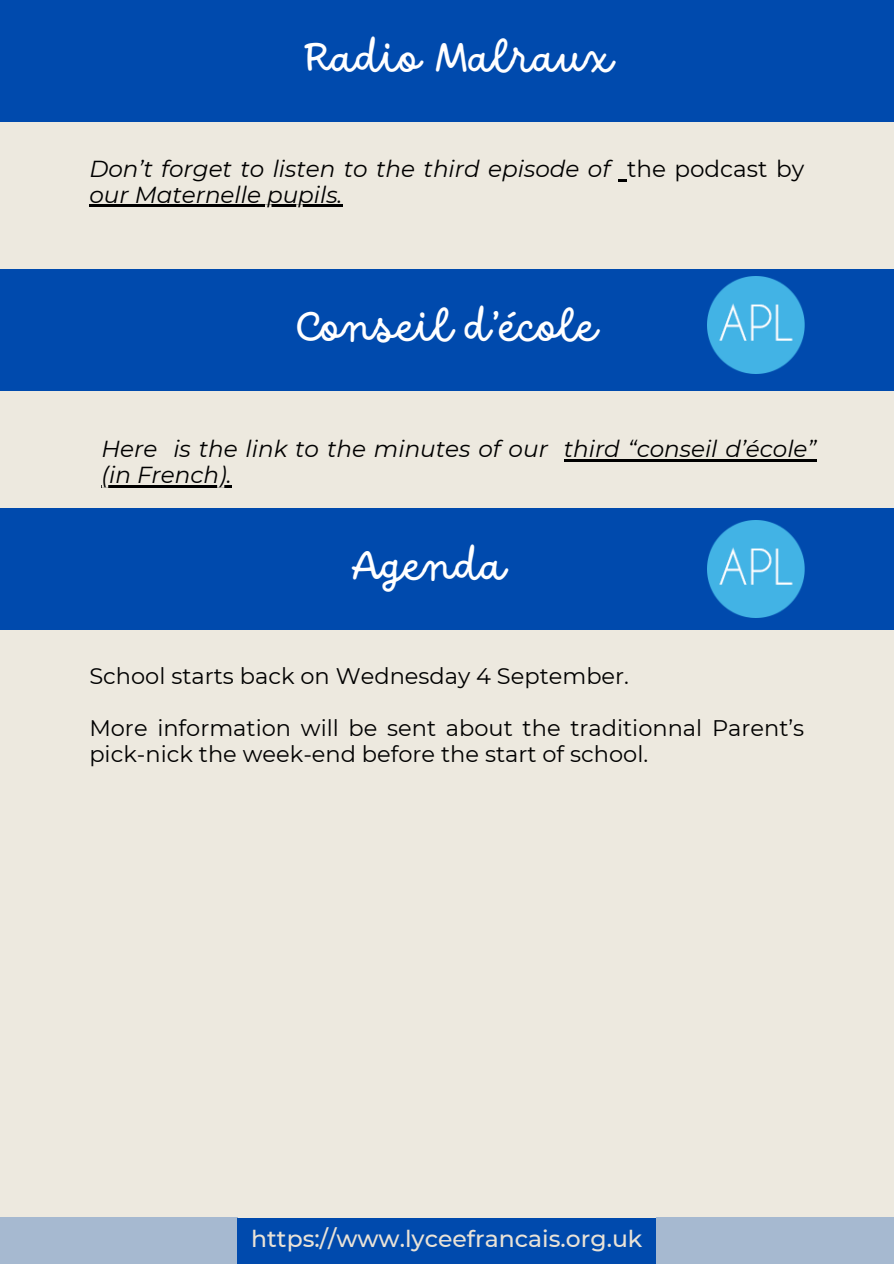
<style>
.page{position:relative;width:894px;height:1264px;background:#fff}
.page>*{position:absolute;margin:0;border:0;box-sizing:border-box;transform-origin:0 0}
.t1{font:45px "DO Script Regular";color:#fff}
.t2{font:500 23.55px "Montserrat";color:#e9e2d7}
.t3{font:italic 23.1px "Montserrat";color:#000}
.t4{font:22.5px/25.8px "Montserrat";color:#000}
.s1{font-style:normal}
</style>
<div class="page">
<div style="left:0;top:0;width:893px;height:1263px;background:#ede9df"></div>
<div style="left:0;top:508px;width:893px;height:121px;background:#004aad"></div>
<div style="left:237px;top:1217px;width:419px;height:46px;background:#004aad"></div>
<div style="left:656px;top:1217px;width:237px;height:46px;background:#a6b9d0"></div>
<div style="left:0;top:1217px;width:237px;height:46px;background:#a6b9d0"></div>
<div style="left:0;top:269px;width:893px;height:121px;background:#004aad"></div>
<div style="left:0;top:0;width:893px;height:121px;background:#004aad"></div>
<svg style="left:618px;top:179px;width:9px;height:2px"></svg>
<hr style="left:89px;top:205px;width:253px;height:2px;background:#000">
<hr style="left:563px;top:459px;width:253px;height:2px;background:#000">
<hr style="left:101px;top:485px;width:130px;height:2px;background:#000">
<img style="left:707px;top:277px;width:97px;height:97px">
<img style="left:707px;top:521px;width:97px;height:96px">
<p class="t1" style="left:304px;top:31px;width:311px">Radio Malraux</p>
<h1 class="t3" style="left:89px;top:154px;width:716px">Don’t forget to listen to the third episode of <span class="s1">the podcast by</span></h1>
<p class="t3" style="left:89px;top:180px;width:254px">our Maternelle pupils.</p>
<p class="t1" style="left:295px;top:300px;width:304px">Conseil d’école</p>
<p class="t3" style="left:101px;top:434px;width:716px">Here is the link to the minutes of our third “conseil d’école”</p>
<h2 class="t3" style="left:101px;top:460px;width:132px">(in French).</h2>
<p class="t1" style="left:352px;top:539px;width:155px">Agenda</p>
<p class="t4" style="left:89px;top:663px;width:541px">School starts back on Wednesday 4 September.</p>
<h1 class="t4" style="left:89px;top:714px;width:716px">More information will be sent about the traditionnal Parent’s pick-nick the week-end before the start of school.</h1>
<h1 class="t2" style="left:251px;top:1224px;width:392px">https://www.lyceefrancais.org.uk</h1>
</div>
